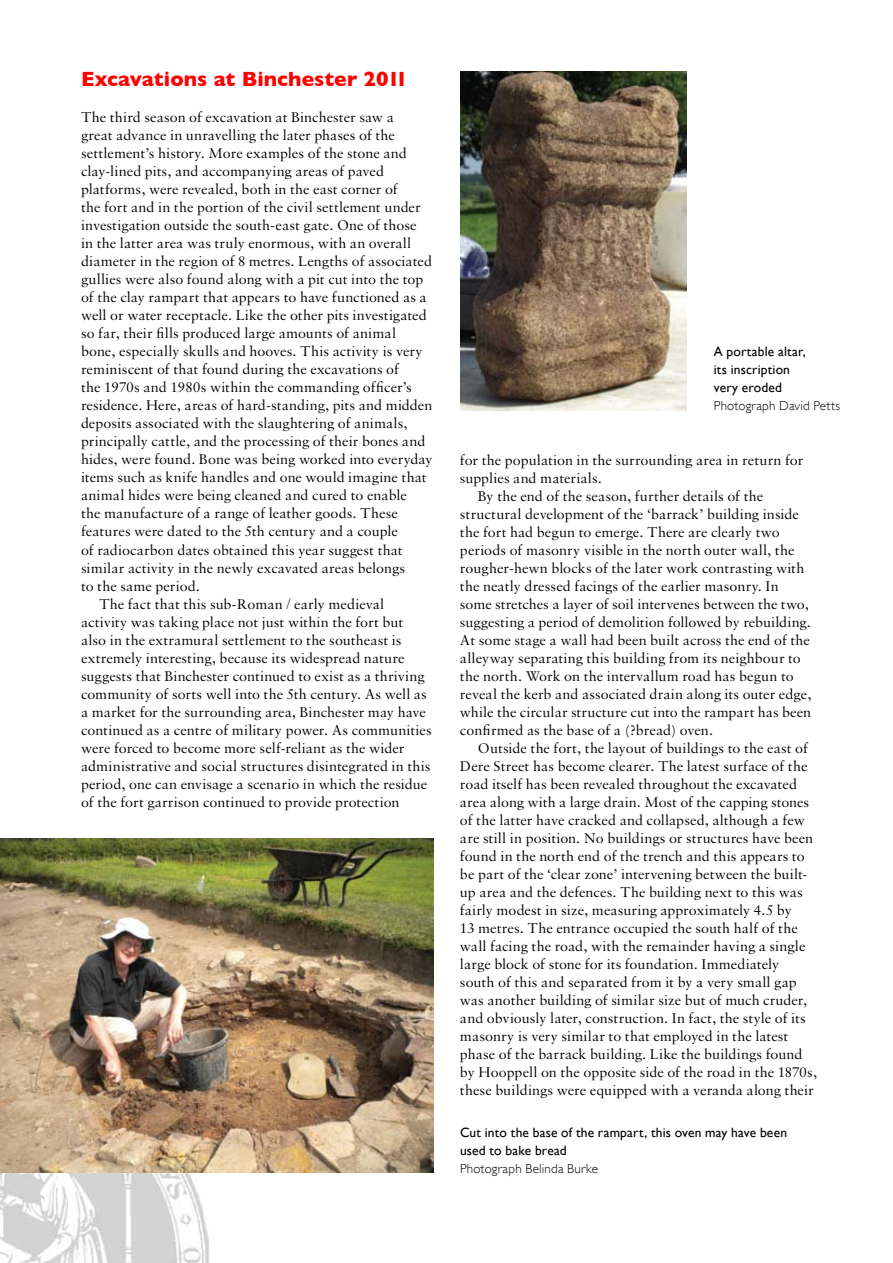
<style>
.page{position:relative;width:893px;height:1263px;background:#fff}
.page>*{position:absolute;margin:0;border:0;box-sizing:border-box;transform-origin:0 0}
.t1{font:700 21px "Gill Sans";color:#f00}
.t2{font:15px "Sabon";color:#000}
.t3{font:13.5px/18px "Gill Sans";letter-spacing:.01em;color:#000}
.t4{font:300 13.05px "Gill Sans";letter-spacing:.015em;color:#000}
</style>
<div class="page">
<img style="left:0;top:1051px;width:209px;height:212px">
<img style="left:460px;top:72px;width:227px;height:338px">
<img style="left:1px;top:838px;width:432px;height:335px">
<h1 class="t1" style="left:81px;top:67px;width:328px">Excavations at Binchester 2011</h1>
<p class="t2" style="left:81px;top:108px;width:314px">The third season of excavation at Binchester saw a</p>
<p class="t2" style="left:81px;top:126px;width:315px">great advance in unravelling the later phases of the</p>
<p class="t2" style="left:81px;top:144px;width:327px">settlement’s history. More examples of the stone and</p>
<p class="t2" style="left:81px;top:162px;width:305px">clay-lined pits, and accompanying areas of paved</p>
<p class="t2" style="left:81px;top:180px;width:318px">platforms, were revealed, both in the east corner of</p>
<p class="t2" style="left:81px;top:198px;width:341px">the fort and in the portion of the civil settlement under</p>
<p class="t2" style="left:81px;top:216px;width:337px">investigation outside the south-east gate. One of those</p>
<p class="t2" style="left:81px;top:234px;width:332px">in the latter area was truly enormous, with an overall</p>
<p class="t2" style="left:81px;top:252px;width:353px">diameter in the region of 8 metres. Lengths of associated</p>
<p class="t2" style="left:81px;top:270px;width:344px">gullies were also found along with a pit cut into the top</p>
<p class="t2" style="left:81px;top:288px;width:347px">of the clay rampart that appears to have functioned as a</p>
<p class="t2" style="left:81px;top:306px;width:347px">well or water receptacle. Like the other pits investigated</p>
<p class="t2" style="left:81px;top:324px;width:317px">so far, their fills produced large amounts of animal</p>
<p class="t2" style="left:81px;top:342px;width:343px">bone, especially skulls and hooves. This activity is very</p>
<p class="t2" style="left:81px;top:360px;width:319px">reminiscent of that found during the excavations of</p>
<p class="t2" style="left:81px;top:378px;width:332px">the 1970s and 1980s within the commanding officer’s</p>
<p class="t2" style="left:81px;top:396px;width:353px">residence. Here, areas of hard-standing, pits and midden</p>
<p class="t2" style="left:81px;top:414px;width:328px">deposits associated with the slaughtering of animals,</p>
<p class="t2" style="left:81px;top:432px;width:346px">principally cattle, and the processing of their bones and</p>
<p class="t2" style="left:81px;top:450px;width:353px">hides, were found. Bone was being worked into everyday</p>
<p class="t2" style="left:81px;top:468px;width:347px">items such as knife handles and one would imagine that</p>
<p class="t2" style="left:81px;top:486px;width:327px">animal hides were being cleaned and cured to enable</p>
<p class="t2" style="left:81px;top:504px;width:318px">the manufacture of a range of leather goods. These</p>
<p class="t2" style="left:81px;top:522px;width:318px">features were dated to the 5th century and a couple</p>
<p class="t2" style="left:81px;top:540px;width:323px">of radiocarbon dates obtained this year suggest that</p>
<p class="t2" style="left:81px;top:558px;width:326px">similar activity in the newly excavated areas belongs</p>
<p class="t2" style="left:81px;top:576px;width:120px">to the same period.</p>
<p class="t2" style="left:99px;top:594px;width:287px">The fact that this sub-Roman / early medieval</p>
<p class="t2" style="left:81px;top:612px;width:324px">activity was taking place not just within the fort but</p>
<p class="t2" style="left:81px;top:630px;width:322px">also in the extramural settlement to the southeast is</p>
<p class="t2" style="left:81px;top:648px;width:325px">extremely interesting, because its widespread nature</p>
<p class="t2" style="left:81px;top:666px;width:345px">suggests that Binchester continued to exist as a thriving</p>
<p class="t2" style="left:81px;top:684px;width:347px">community of sorts well into the 5th century. As well as</p>
<p class="t2" style="left:81px;top:702px;width:346px">a market for the surrounding area, Binchester may have</p>
<p class="t2" style="left:81px;top:720px;width:352px">continued as a centre of military power. As communities</p>
<p class="t2" style="left:81px;top:738px;width:325px">were forced to become more self-reliant as the wider</p>
<p class="t2" style="left:81px;top:756px;width:351px">administrative and social structures disintegrated in this</p>
<p class="t2" style="left:81px;top:774px;width:348px">period, one can envisage a scenario in which the residue</p>
<p class="t2" style="left:81px;top:792px;width:320px">of the fort garrison continued to provide protection</p>
<p class="t3" style="left:714px;top:343px;width:93px">A portable altar, its inscription very eroded</p>
<p class="t4" style="left:714px;top:399px;width:128px">Photograph David Petts</p>
<p class="t2" style="left:460px;top:451px;width:345px">for the population in the surrounding area in return for</p>
<p class="t2" style="left:460px;top:469px;width:143px">supplies and materials.</p>
<p class="t2" style="left:478px;top:487px;width:287px">By the end of the season, further details of the</p>
<p class="t2" style="left:460px;top:505px;width:340px">structural development of the ‘barrack’ building inside</p>
<p class="t2" style="left:460px;top:523px;width:321px">the fort had begun to emerge. There are clearly two</p>
<p class="t2" style="left:460px;top:541px;width:336px">periods of masonry visible in the north outer wall, the</p>
<p class="t2" style="left:460px;top:559px;width:346px">rougher-hewn blocks of the later work contrasting with</p>
<p class="t2" style="left:460px;top:577px;width:320px">the neatly dressed facings of the earlier masonry. In</p>
<p class="t2" style="left:460px;top:595px;width:350px">some stretches a layer of soil intervenes between the two,</p>
<p class="t2" style="left:460px;top:613px;width:352px">suggesting a period of demolition followed by rebuilding.</p>
<p class="t2" style="left:460px;top:631px;width:351px">At some stage a wall had been built across the end of the</p>
<p class="t2" style="left:460px;top:649px;width:342px">alleyway separating this building from its neighbour to</p>
<p class="t2" style="left:460px;top:667px;width:335px">the north. Work on the intervallum road has begun to</p>
<p class="t2" style="left:460px;top:685px;width:353px">reveal the kerb and associated drain along its outer edge,</p>
<p class="t2" style="left:460px;top:703px;width:353px">while the circular structure cut into the rampart has been</p>
<p class="t2" style="left:460px;top:721px;width:255px">confirmed as the base of a (?bread) oven.</p>
<p class="t2" style="left:478px;top:739px;width:331px">Outside the fort, the layout of buildings to the east of</p>
<p class="t2" style="left:460px;top:757px;width:349px">Dere Street has become clearer. The latest surface of the</p>
<p class="t2" style="left:460px;top:775px;width:339px">road itself has been revealed throughout the excavated</p>
<p class="t2" style="left:460px;top:793px;width:351px">area along with a large drain. Most of the capping stones</p>
<p class="t2" style="left:460px;top:811px;width:347px">of the latter have cracked and collapsed, although a few</p>
<p class="t2" style="left:460px;top:829px;width:355px">are still in position. No buildings or structures have been</p>
<p class="t2" style="left:460px;top:847px;width:346px">found in the north end of the trench and this appears to</p>
<p class="t2" style="left:460px;top:865px;width:349px">be part of the ‘clear zone’ intervening between the built-</p>
<p class="t2" style="left:460px;top:883px;width:344px">up area and the defences. The building next to this was</p>
<p class="t2" style="left:460px;top:901px;width:333px">fairly modest in size, measuring approximately 4.5 by</p>
<p class="t2" style="left:460px;top:919px;width:339px">13 metres. The entrance occupied the south half of the</p>
<p class="t2" style="left:460px;top:937px;width:347px">wall facing the road, with the remainder having a single</p>
<p class="t2" style="left:460px;top:955px;width:321px">large block of stone for its foundation. Immediately</p>
<p class="t2" style="left:460px;top:973px;width:338px">south of this and separated from it by a very small gap</p>
<p class="t2" style="left:460px;top:991px;width:349px">was another building of similar size but of much cruder,</p>
<p class="t2" style="left:460px;top:1009px;width:347px">and obviously later, construction. In fact, the style of its</p>
<p class="t2" style="left:460px;top:1027px;width:330px">masonry is very similar to that employed in the latest</p>
<p class="t2" style="left:460px;top:1045px;width:344px">phase of the barrack building. Like the buildings found</p>
<p class="t2" style="left:460px;top:1063px;width:359px">by Hooppell on the opposite side of the road in the 1870s,</p>
<p class="t2" style="left:460px;top:1081px;width:355px">these buildings were equipped with a veranda along their</p>
<p class="t3" style="left:460px;top:1123px;width:329px">Cut into the base of the rampart, this oven may have been used to bake bread</p>
<p class="t4" style="left:460px;top:1161px;width:140px">Photograph Belinda Burke</p>
</div>
